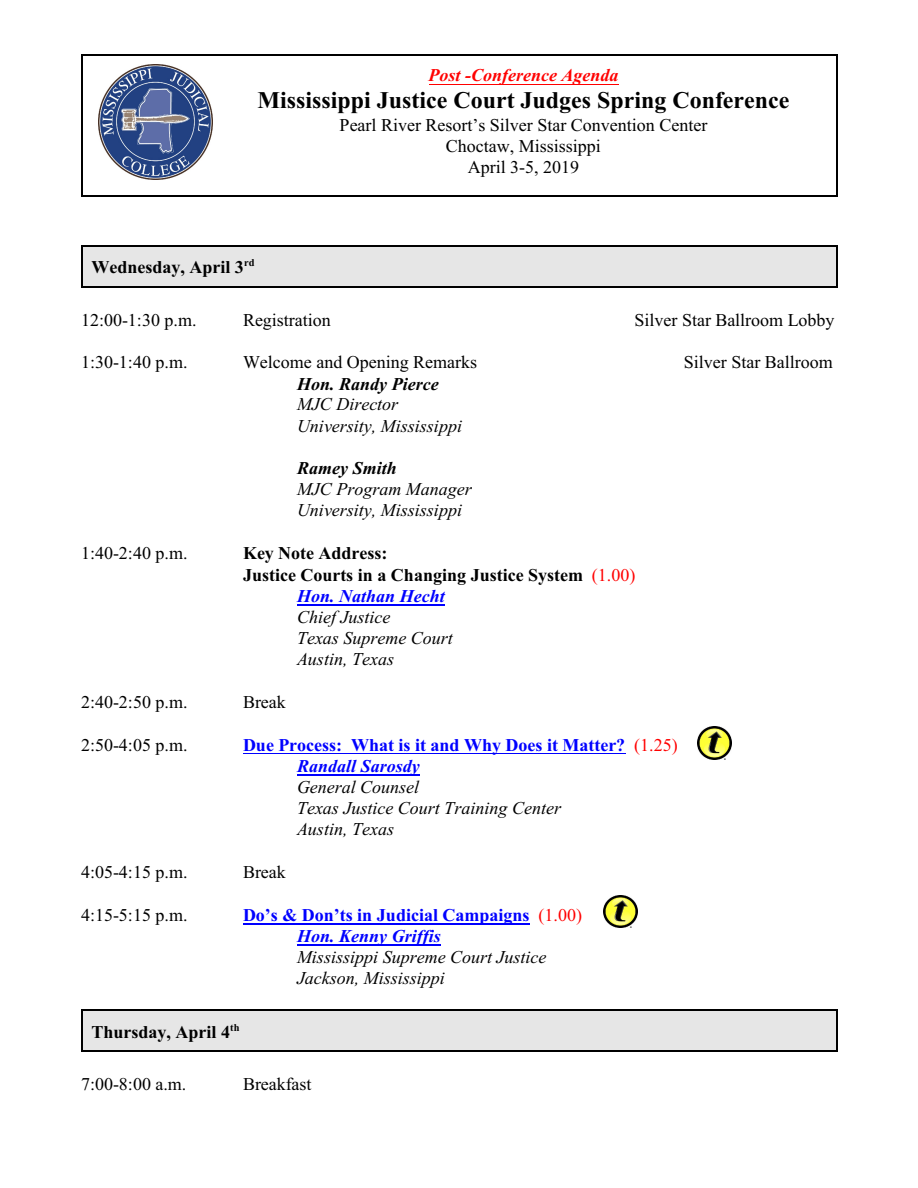
<style>
.page{position:relative;width:918px;height:1188px;background:#fff}
.page>*{position:absolute;margin:0;border:0;box-sizing:border-box;transform-origin:0 0}
.t1{font:700 24px "Times New Roman";color:#000}
.t2{font:18px/21.3px "Times New Roman";color:#000;text-align:center}
.t3{font:italic 18px/21.3px "Times New Roman";color:#000}
.t4{font:700 18px/21.3px "Times New Roman";color:#00f}
.t5{font:700 18px "Times New Roman";color:#000}
.t6{font:italic 700 18px "Times New Roman";color:#000}
.t7{font:italic 700 18px "Times New Roman";color:#f00}
.t8{font:italic 700 18px "Times New Roman";color:#00f}
.s1{font-weight:400;color:#f00}
.s2{font-style:italic}
</style>
<div class="page">
<hr style="left:297px;top:605px;width:148px;height:1px;background:#00f">
<hr style="left:243px;top:753px;width:382px;height:1px;background:#00f">
<hr style="left:297px;top:775px;width:123px;height:1px;background:#00f">
<hr style="left:243px;top:923px;width:287px;height:1px;background:#00f">
<hr style="left:297px;top:944px;width:144px;height:2px;background:#00f">
<hr style="left:429px;top:84px;width:189px;height:1px;background:#f00">
<img style="left:98px;top:65px;width:115px;height:114px">
<hr style="left:81px;top:54px;width:1px;height:142px;background:#000">
<hr style="left:837px;top:54px;width:1px;height:142px;background:#000">
<hr style="left:81px;top:54px;width:757px;height:1px;background:#000">
<hr style="left:81px;top:195px;width:757px;height:1px;background:#000">
<div style="left:81px;top:246px;width:757px;height:41px;background:#e6e6e6"></div>
<hr style="left:81px;top:246px;width:1px;height:41px;background:#000">
<hr style="left:837px;top:246px;width:1px;height:41px;background:#000">
<hr style="left:81px;top:246px;width:757px;height:1px;background:#000">
<hr style="left:81px;top:286px;width:757px;height:1px;background:#000">
<img style="left:698px;top:727px;width:33px;height:32px">
<img style="left:604px;top:895px;width:33px;height:33px">
<div style="left:81px;top:1010px;width:757px;height:42px;background:#e6e6e6"></div>
<hr style="left:81px;top:1010px;width:1px;height:42px;background:#000">
<hr style="left:837px;top:1010px;width:1px;height:42px;background:#000">
<hr style="left:81px;top:1010px;width:757px;height:1px;background:#000">
<hr style="left:81px;top:1050px;width:757px;height:2px;background:#000">
<p class="t7" style="left:429px;top:69px;width:191px">Post -Conference Agenda</p>
<h1 class="t1" style="left:258px;top:92px;width:533px">Mississippi Justice Court Judges Spring Conference</h1>
<p class="t2" style="left:340px;top:116px;width:369px">Pearl River Resort’s Silver Star Convention Center<br>Choctaw, Mississippi<br>April 3-5, 2019</p>
<p class="t5" style="left:91px;top:261px;width:165px">Wednesday, April 3<sup>rd</sup></p>
<p class="t2" style="left:81px;top:311px;width:117px">12:00-1:30 p.m.</p>
<p class="t2" style="left:243px;top:311px;width:89px">Registration</p>
<p class="t2" style="left:634px;top:311px;width:201px">Silver Star Ballroom Lobby</p>
<p class="t2" style="left:81px;top:353px;width:108px">1:30-1:40 p.m.</p>
<p class="t2" style="left:243px;top:353px;width:236px">Welcome and Opening Remarks</p>
<p class="t2" style="left:684px;top:353px;width:150px">Silver Star Ballroom</p>
<p class="t6" style="left:297px;top:377px;width:143px">Hon. Randy Pierce</p>
<p class="t3" style="left:297px;top:395px;width:167px">MJC Director<br>University, Mississippi</p>
<p class="t6" style="left:297px;top:462px;width:101px">Ramey Smith</p>
<p class="t3" style="left:297px;top:480px;width:176px">MJC Program Manager<br>University, Mississippi</p>
<p class="t2" style="left:81px;top:544px;width:108px">1:40-2:40 p.m.</p>
<p class="t5" style="left:243px;top:547px;width:146px">Key Note Address:</p>
<p class="t5" style="left:243px;top:568px;width:394px">Justice Courts in a Changing Justice System <span class="s1">(1.00)</span></p>
<p class="t8" style="left:297px;top:590px;width:149px">Hon. Nathan Hecht</p>
<p class="t3" style="left:297px;top:608px;width:157px">Chief Justice<br>Texas Supreme Court<br>Austin, Texas</p>
<p class="t2" style="left:81px;top:693px;width:108px">2:40-2:50 p.m.</p>
<p class="t2" style="left:243px;top:693px;width:44px">Break</p>
<p class="t2" style="left:81px;top:736px;width:108px">2:50-4:05 p.m.</p>
<p class="t4" style="left:297px;top:736px;width:382px;text-indent:-54px">Due Process: What is it and Why Does it Matter? <span class="s1">(1.25)<br></span><span class="s2">Randall Sarosdy</span></p>
<p class="t3" style="left:297px;top:778px;width:266px">General Counsel<br>Texas Justice Court Training Center<br>Austin, Texas</p>
<p class="t2" style="left:81px;top:863px;width:108px">4:05-4:15 p.m.</p>
<p class="t2" style="left:243px;top:863px;width:44px">Break</p>
<p class="t2" style="left:81px;top:906px;width:108px">4:15-5:15 p.m.</p>
<p class="t4" style="left:297px;top:906px;width:287px;text-indent:-54px">Do’s &amp; Don’ts in Judicial Campaigns <span class="s1">(1.00)<br></span><span class="s2">Hon. Kenny Griffis</span></p>
<p class="t3" style="left:297px;top:948px;width:251px">Mississippi Supreme Court Justice<br>Jackson, Mississippi</p>
<p class="t5" style="left:91px;top:1025px;width:150px">Thursday, April 4<sup>th</sup></p>
<p class="t2" style="left:81px;top:1075px;width:107px">7:00-8:00 a.m.</p>
<p class="t2" style="left:243px;top:1075px;width:70px">Breakfast</p>
</div>
